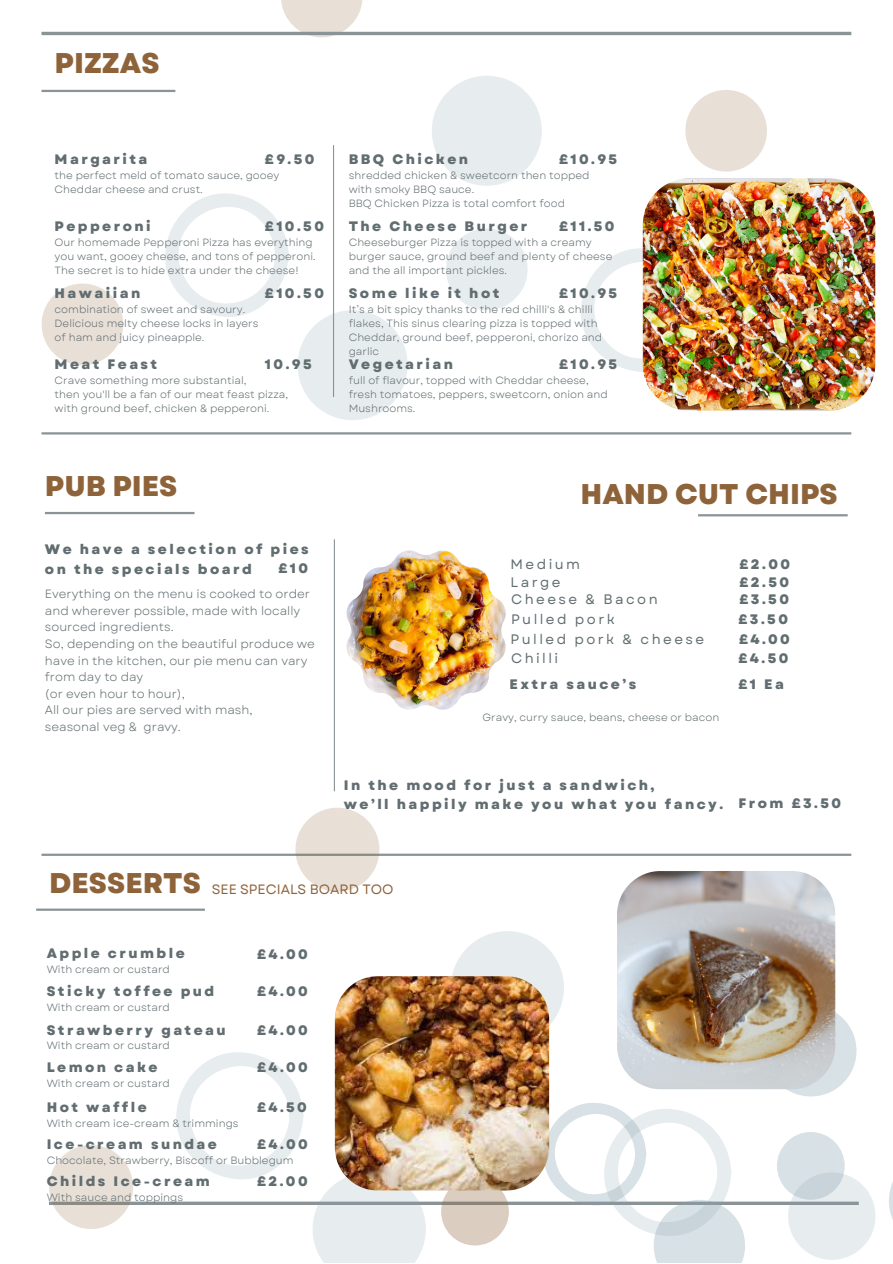
<style>
.page{position:relative;width:893px;height:1264px;background:#fff}
.page>*{position:absolute;margin:0;border:0;box-sizing:border-box;transform-origin:0 0}
.t1{font:800 28.5px "Garet";color:#8f633a}
.t2{font:800 13.65px "Garet";letter-spacing:.18em;color:#616d70}
.t3{font:13.65px "Garet";letter-spacing:.18em;color:#616d70}
.t4{font:13.5px "Garet";color:#8f633a}
.t5{font:12px/16.6px "Garet";color:#616d70}
.t6{font:10.5px/14px "Garet";color:#616d70}
</style>
<div class="page">
<div style="left:685px;top:90px;width:82px;height:81px;background:#e8dfd7;border-radius:50%"></div>
<div style="left:42px;top:283px;width:81px;height:82px;background:#e8dfd7;border-radius:50%"></div>
<svg style="left:281px;top:0;width:81px;height:37px"></svg>
<div style="left:446px;top:228px;width:81px;height:82px;background:#e7ecef;border-radius:50%"></div>
<div style="left:297px;top:310px;width:110px;height:110px;background:#e7ecef;border-radius:50%"></div>
<div style="left:432px;top:76px;width:109px;height:110px;background:#e7ecef;border-radius:50%"></div>
<svg style="left:581px;top:248px;width:62px;height:124px"></svg>
<svg style="left:165px;top:193px;width:124px;height:124px"></svg>
<hr style="left:41px;top:32px;width:810px;height:3px;background:#8a9496">
<hr style="left:49px;top:1201px;width:809px;height:3px;background:#8a9496">
<img style="left:642px;top:178px;width:233px;height:233px;border-radius:46px">
<hr style="left:41px;top:853px;width:810px;height:2px;background:#8a9496">
<svg style="left:49px;top:1144px;width:84px;height:84px;background:#e4dbd3"></svg>
<div style="left:295px;top:807px;width:84px;height:84px;background:#e8dfd7;border-radius:50%"></div>
<svg style="left:312px;top:1172px;width:114px;height:90px;background:#e5e9ec"></svg>
<div style="left:450px;top:931px;width:114px;height:113px;background:#e7ecef;border-radius:50%"></div>
<svg style="left:176px;top:1052px;width:127px;height:127px"></svg>
<div style="left:788px;top:1172px;width:87px;height:87px;background:#e7ecef;border-radius:50%"></div>
<hr style="left:41px;top:90px;width:134px;height:2px;background:#8a9496">
<hr style="left:45px;top:512px;width:149px;height:2px;background:#8a9496">
<hr style="left:41px;top:432px;width:810px;height:2px;background:#8a9496">
<hr style="left:333px;top:145px;width:1px;height:252px;background:#8a9496">
<hr style="left:334px;top:539px;width:1px;height:252px;background:#8a9496">
<hr style="left:698px;top:514px;width:149px;height:2px;background:#8a9496">
<img style="left:346px;top:550px;width:159px;height:159px">
<svg style="left:441px;top:1177px;width:68px;height:68px;background:#d5c7ba"></svg>
<div style="left:776px;top:1131px;width:68px;height:68px;background:linear-gradient(to bottom,#e0e7ea,#cad6dc);border-radius:50%"></div>
<div style="left:765px;top:1005px;width:91px;height:91px;background:#d8e1e5;border-radius:50%"></div>
<svg style="left:889px;top:1184px;width:3px;height:33px"></svg>
<svg style="left:542px;top:1101px;width:203px;height:161px"></svg>
<img style="left:617px;top:871px;width:218px;height:218px;border-radius:44px">
<img style="left:335px;top:976px;width:214px;height:214px;border-radius:43px">
<hr style="left:36px;top:908px;width:169px;height:2px;background:#8a9496">
<p class="t1" style="left:55px;top:42px;width:106px">PIZZAS</p>
<p class="t2" style="left:55px;top:149px;width:94px">Margarita</p>
<p class="t2" style="left:349px;top:149px;width:121px">BBQ Chicken</p>
<p class="t2" style="left:265px;top:149px;width:51px">£9.50</p>
<p class="t2" style="left:559px;top:149px;width:60px">£10.95</p>
<p class="t6" style="left:55px;top:168px;width:226px">the perfect meld of tomato sauce, gooey<br>Cheddar cheese and crust.</p>
<p class="t6" style="left:349px;top:168px;width:242px">shredded chicken &amp; sweetcorn then topped with smoky BBQ sauce.</p>
<p class="t6" style="left:349px;top:196px;width:218px">BBQ Chicken Pizza is total comfort food</p>
<p class="t6" style="left:55px;top:235px;width:262px">Our homemade Pepperoni Pizza has everything you want, gooey cheese, and tons of pepperoni.</p>
<p class="t6" style="left:55px;top:263px;width:245px">The secret is to hide extra under the cheese!</p>
<p class="t2" style="left:55px;top:217px;width:98px">Pepperoni</p>
<p class="t2" style="left:349px;top:217px;width:180px">The Cheese Burger</p>
<p class="t2" style="left:265px;top:217px;width:60px">£10.50</p>
<p class="t2" style="left:559px;top:217px;width:57px">£11.50</p>
<p class="t6" style="left:349px;top:235px;width:265px">Cheeseburger Pizza is topped with a creamy burger sauce, ground beef and plenty of cheese and the all important pickles.</p>
<p class="t2" style="left:55px;top:284px;width:87px">Hawaiian</p>
<p class="t2" style="left:349px;top:284px;width:152px">Some like it hot</p>
<p class="t2" style="left:265px;top:284px;width:60px">£10.50</p>
<p class="t2" style="left:559px;top:284px;width:60px">£10.95</p>
<p class="t6" style="left:55px;top:303px;width:192px">combination of sweet and savoury.</p>
<p class="t6" style="left:55px;top:317px;width:205px">Delicious melty cheese locks in layers</p>
<p class="t6" style="left:55px;top:331px;width:151px">of ham and juicy pineapple.</p>
<p class="t6" style="left:349px;top:303px;width:255px">It’s a bit spicy thanks to the red chilli's &amp; chilli flakes, This sinus clearing pizza is topped with Cheddar, ground beef, pepperoni, chorizo and garlic</p>
<p class="t2" style="left:55px;top:354px;width:104px">Meat Feast</p>
<p class="t2" style="left:349px;top:354px;width:106px">Vegetarian</p>
<p class="t2" style="left:265px;top:354px;width:48px">10.95</p>
<p class="t2" style="left:559px;top:354px;width:60px">£10.95</p>
<p class="t6" style="left:55px;top:373px;width:193px">Crave something more substantial,</p>
<p class="t6" style="left:55px;top:387px;width:235px">then you'll be a fan of our meat feast pizza,</p>
<p class="t6" style="left:55px;top:401px;width:216px">with ground beef, chicken &amp; pepperoni.</p>
<p class="t1" style="left:45px;top:465px;width:134px">PUB PIES</p>
<p class="t2" style="left:45px;top:540px;width:265px">We have a selection of pies</p>
<p class="t2" style="left:45px;top:559px;width:208px">on the specials board</p>
<p class="t2" style="left:278px;top:559px;width:31px">£10</p>
<p class="t5" style="left:45px;top:585px;width:266px">Everything on the menu is cooked to order</p>
<p class="t5" style="left:45px;top:602px;width:257px">and wherever possible, made with locally sourced ingredients.</p>
<p class="t5" style="left:45px;top:635px;width:271px">So, depending on the beautiful produce we have in the kitchen, our pie menu can vary from day to day</p>
<p class="t5" style="left:45px;top:685px;width:141px">(or even hour to hour),</p>
<p class="t5" style="left:45px;top:702px;width:209px">All our pies are served with mash,</p>
<p class="t5" style="left:45px;top:718px;width:137px">seasonal veg &amp; gravy.</p>
<p class="t6" style="left:349px;top:373px;width:260px">full of flavour, topped with Cheddar cheese, fresh tomatoes, peppers, sweetcorn, onion and<br>Mushrooms.</p>
<p class="t1" style="left:580px;top:474px;width:258px">HAND CUT CHIPS</p>
<p class="t3" style="left:510px;top:554px;width:71px">Medium</p>
<p class="t3" style="left:510px;top:572px;width:51px">Large</p>
<p class="t3" style="left:511px;top:589px;width:148px">Cheese &amp; Bacon</p>
<p class="t3" style="left:511px;top:609px;width:105px">Pulled pork</p>
<p class="t3" style="left:510px;top:629px;width:195px">Pulled pork &amp; cheese</p>
<p class="t3" style="left:511px;top:648px;width:49px">Chilli</p>
<p class="t2" style="left:509px;top:674px;width:128px">Extra sauce’s</p>
<p class="t6" style="left:482px;top:710px;width:238px">Gravy, curry sauce, beans, cheese or bacon</p>
<p class="t2" style="left:739px;top:554px;width:52px">£2.00</p>
<p class="t2" style="left:739px;top:572px;width:51px">£2.50</p>
<p class="t2" style="left:739px;top:589px;width:51px">£3.50</p>
<p class="t2" style="left:738px;top:609px;width:51px">£3.50</p>
<p class="t2" style="left:739px;top:629px;width:52px">£4.00</p>
<p class="t2" style="left:738px;top:648px;width:51px">£4.50</p>
<p class="t2" style="left:738px;top:674px;width:47px">£1 Ea</p>
<p class="t2" style="left:344px;top:775px;width:312px">In the mood for just a sandwich,</p>
<p class="t2" style="left:344px;top:794px;width:380px">we’ll happily make you what you fancy.</p>
<p class="t2" style="left:738px;top:793px;width:104px">From £3.50</p>
<p class="t1" style="left:49px;top:862px;width:153px">DESSERTS</p>
<p class="t4" style="left:212px;top:880px;width:183px">SEE SPECIALS BOARD TOO</p>
<p class="t2" style="left:47px;top:943px;width:139px">Apple crumble</p>
<p class="t2" style="left:47px;top:981px;width:169px">Sticky toffee pud</p>
<p class="t2" style="left:47px;top:1019px;width:180px">Strawberry gateau</p>
<p class="t2" style="left:47px;top:1057px;width:112px">Lemon cake</p>
<p class="t6" style="left:47px;top:962px;width:125px">With cream or custard</p>
<p class="t6" style="left:47px;top:1000px;width:125px">With cream or custard</p>
<p class="t6" style="left:47px;top:1038px;width:125px">With cream or custard</p>
<p class="t6" style="left:47px;top:1076px;width:125px">With cream or custard</p>
<p class="t2" style="left:47px;top:1097px;width:101px">Hot waffle</p>
<p class="t6" style="left:47px;top:1115px;width:193px">With cream ice-cream &amp; trimmings</p>
<p class="t2" style="left:257px;top:944px;width:52px">£4.00</p>
<p class="t2" style="left:257px;top:981px;width:52px">£4.00</p>
<p class="t2" style="left:257px;top:1019px;width:52px">£4.00</p>
<p class="t2" style="left:257px;top:1057px;width:52px">£4.00</p>
<p class="t2" style="left:257px;top:1097px;width:51px">£4.50</p>
<p class="t2" style="left:47px;top:1134px;width:172px">Ice-cream sundae</p>
<p class="t6" style="left:47px;top:1153px;width:248px">Chocolate, Strawberry, Biscoff or Bubblegum</p>
<p class="t2" style="left:257px;top:1134px;width:52px">£4.00</p>
<p class="t2" style="left:47px;top:1171px;width:164px">Childs Ice-cream</p>
<p class="t6" style="left:47px;top:1190px;width:138px">With sauce and toppings</p>
<p class="t2" style="left:257px;top:1171px;width:52px">£2.00</p>
</div>
